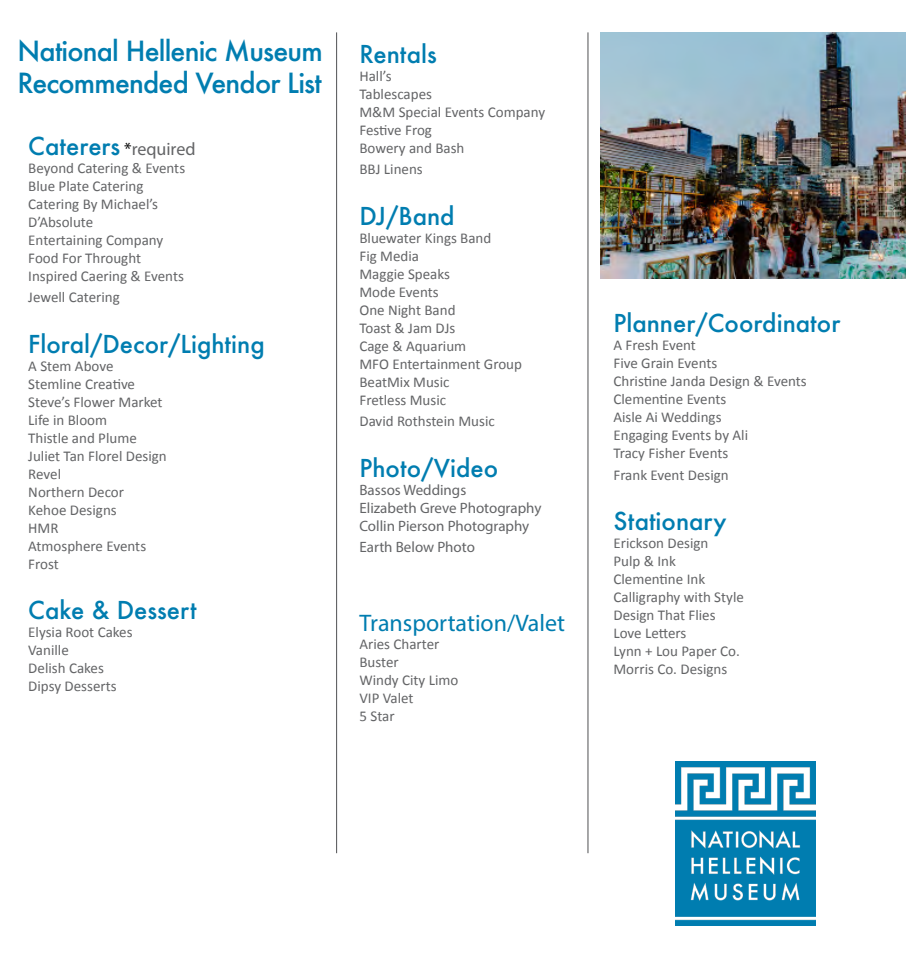
<style>
.page{position:relative;width:918px;height:972px;background:#fff}
.page>*{position:absolute;margin:0;border:0;box-sizing:border-box;transform-origin:0 0}
.t1{font:500 27px/32.4px "Futura";letter-spacing:-.03em;color:#007db0}
.t2{font:500 24px "Futura";color:#007db0}
.t3{font:24px "Myriad Pro";color:#007db0}
.t4{font:15px/18px "Calibri";color:#636466}
.t5{font:15px/18px "Myriad Pro";color:#636466}
.s1{font-family:"Myriad Pro";font-weight:400;font-size:18px;color:#000}
.s2{font-family:"Myriad Pro";font-weight:400;font-size:18px;color:#636466}
</style>
<div class="page">
<hr style="left:336px;top:32px;width:1px;height:821px;background:#636466">
<hr style="left:587px;top:32px;width:2px;height:821px;background:#636466">
<img style="left:675px;top:761px;width:140px;height:164px">
<img style="left:600px;top:32px;width:306px;height:247px">
<h1 class="t1" style="left:17px;top:34px;width:307px">National Hellenic Museum<br>Recommended Vendor List</h1>
<h2 class="t2" style="left:28px;top:129px;width:169px">Caterers <span class="s1">*</span><span class="s2">required</span></h2>
<p class="t4" style="left:28px;top:159px;width:158px">Beyond Catering &amp; Events<br>Blue Plate Catering<br>Catering By Michael’s<br>D’Absolute<br>Entertaining Company<br>Food For Throught<br>Inspired Caering &amp; Events</p>
<p class="t4" style="left:28px;top:288px;width:93px">Jewell Catering</p>
<h2 class="t2" style="left:28px;top:327px;width:238px">Floral/Decor/Lighting</h2>
<p class="t4" style="left:28px;top:357px;width:140px">A Stem Above<br>Stemline Creative<br>Steve’s Flower Market<br>Life in Bloom<br>Thistle and Plume<br>Juliet Tan Florel Design<br>Revel<br>Northern Decor<br>Kehoe Designs<br>HMR<br>Atmosphere Events<br>Frost</p>
<h2 class="t2" style="left:28px;top:594px;width:170px">Cake &amp; Dessert</h2>
<p class="t4" style="left:28px;top:623px;width:106px">Elysia Root Cakes<br>Vanille<br>Delish Cakes<br>Dipsy Desserts</p>
<h2 class="t2" style="left:359px;top:37px;width:79px">Rentals</h2>
<p class="t4" style="left:359px;top:67px;width:187px">Hall’s<br>Tablescapes<br>M&amp;M Special Events Company<br>Festive Frog<br>Bowery and Bash</p>
<p class="t4" style="left:359px;top:160px;width:65px">BBJ Linens</p>
<h2 class="t2" style="left:359px;top:199px;width:97px">DJ/Band</h2>
<p class="t4" style="left:359px;top:229px;width:164px">Bluewater Kings Band<br>Fig Media<br>Maggie Speaks<br>Mode Events<br>One Night Band<br>Toast &amp; Jam DJs<br>Cage &amp; Aquarium<br>MFO Entertainment Group<br>BeatMix Music<br>Fretless Music</p>
<p class="t4" style="left:359px;top:412px;width:137px">David Rothstein Music</p>
<h2 class="t2" style="left:359px;top:451px;width:140px">Photo/Video</h2>
<p class="t5" style="left:359px;top:480px;width:183px">Bassos Weddings<br>Elizabeth Greve Photography<br>Collin Pierson Photography</p>
<p class="t5" style="left:359px;top:538px;width:117px">Earth Below Photo</p>
<h2 class="t3" style="left:359px;top:609px;width:207px">Transportation/Valet</h2>
<p class="t4" style="left:359px;top:636px;width:100px">Aries Charter<br>Buster<br>Windy City Limo<br>VIP Valet<br>5 Star</p>
<h2 class="t2" style="left:614px;top:307px;width:228px">Planner/Coordinator</h2>
<p class="t4" style="left:614px;top:336px;width:195px">A Fresh Event<br>Five Grain Events<br>Christine Janda Design &amp; Events<br>Clementine Events<br>Aisle Ai Weddings<br>Engaging Events by Ali<br>Tracy Fisher Events</p>
<p class="t4" style="left:614px;top:466px;width:117px">Frank Event Design</p>
<h2 class="t2" style="left:614px;top:505px;width:115px">Stationary</h2>
<p class="t4" style="left:614px;top:534px;width:132px">Erickson Design<br>Pulp &amp; Ink<br>Clementine Ink<br>Calligraphy with Style<br>Design That Flies<br>Love Letters<br>Lynn + Lou Paper Co.<br>Morris Co. Designs</p>
</div>
